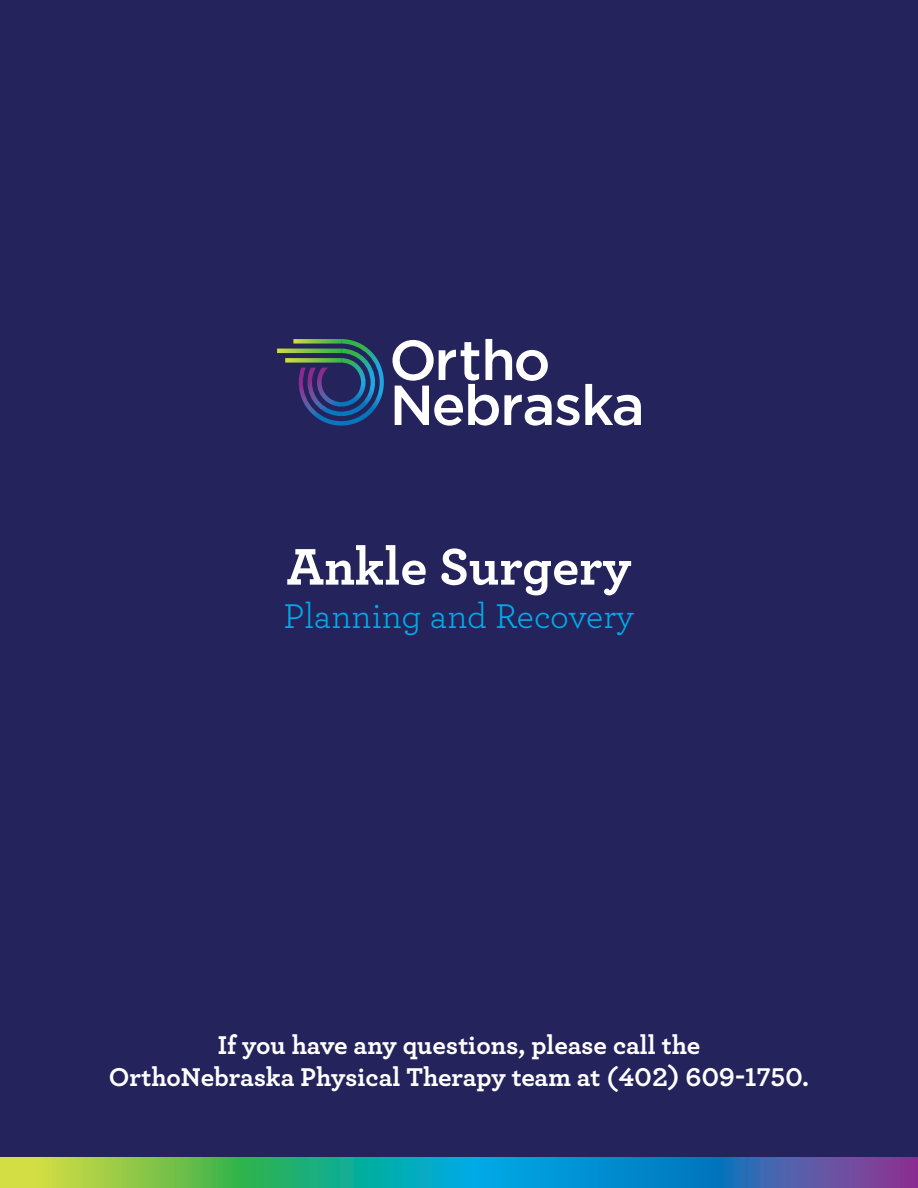
<style>
.page{position:relative;width:918px;height:1188px;background:#24235c}
.page>*{position:absolute;margin:0;border:0;box-sizing:border-box;transform-origin:0 0}
.t1{font:700 54px "Archer";color:#fff}
.t2{font:36px "Archer";color:#00abe7}
.t3{font:700 27px/32.4px "Archer";color:#fff;text-align:center}
</style>
<div class="page">
<svg style="left:0;top:1158px;width:918px;height:30px;background:#3e9a95"></svg>
<svg style="left:392px;top:339px;width:249px;height:87px"></svg>
<svg style="left:277px;top:339px;width:107px;height:87px"></svg>
<p class="t1" style="left:287px;top:524px;width:346px">Ankle Surgery</p>
<p class="t2" style="left:284px;top:591px;width:352px">Planning and Recovery</p>
<p class="t3" style="left:109px;top:1027px;width:702px">If you have any questions, please call the<br>OrthoNebraska Physical Therapy team at (402) 609-1750.</p>
</div>
